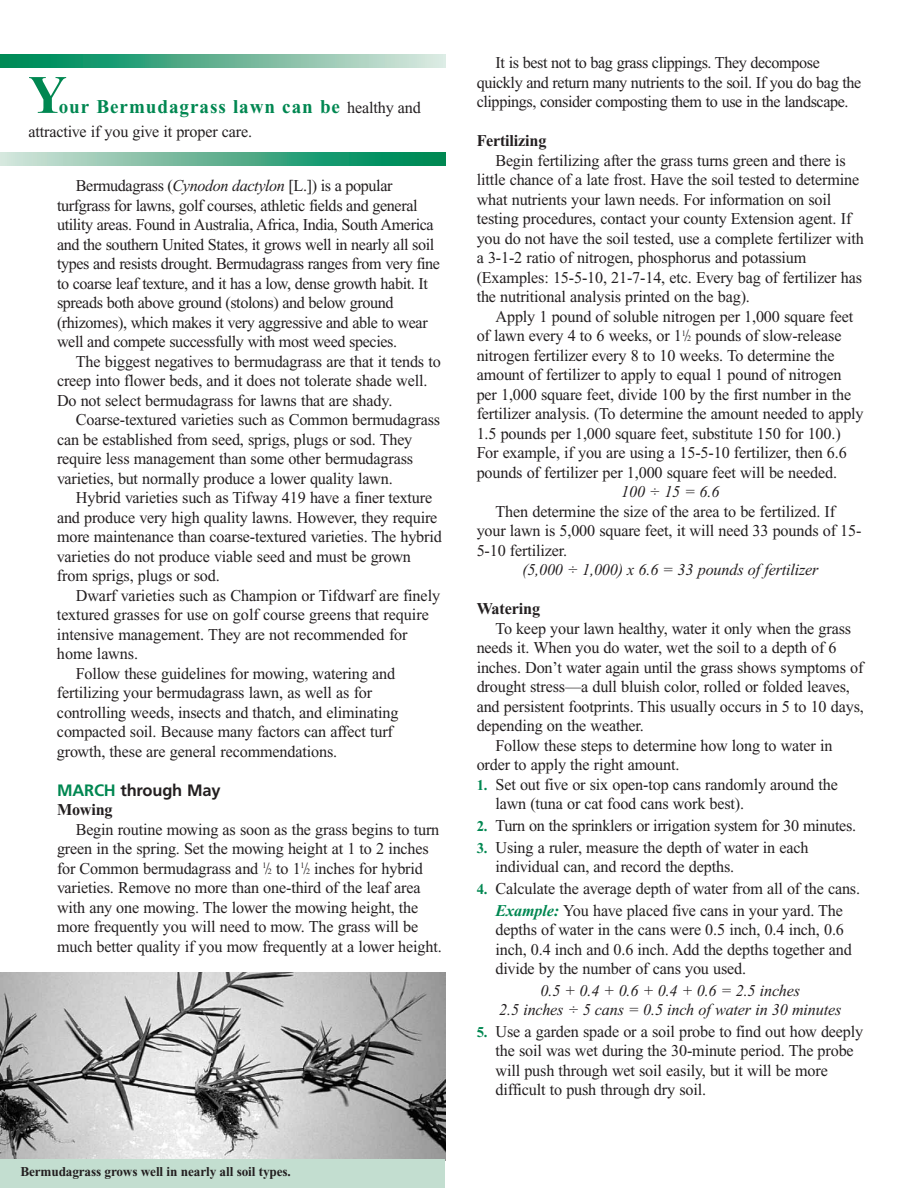
<style>
.page{position:relative;width:918px;height:1188px;background:#fff}
.page>*{position:absolute;margin:0;border:0;box-sizing:border-box;transform-origin:0 0}
.t1{font:700 54.15px "Times New Roman";color:#008751}
.t2{font:700 19.5px "Times New Roman";letter-spacing:.05em;color:#008751}
.t3{font:16.5px/19.5px "Times New Roman";letter-spacing:-.01em;color:#231f20}
.t4{font:italic 16.5px/19.5px "Times New Roman";letter-spacing:-.01em;color:#231f20;text-align:center}
.t5{font:700 16.5px "Times New Roman";letter-spacing:-.01em;color:#231f20}
.t6{font:700 16.5px "Frutiger";letter-spacing:-.01em;color:#231f20}
.t7{font:700 13.5px "Times New Roman";letter-spacing:-.01em;color:#231f20}
.s1{font-weight:400;font-size:16.5px;color:#231f20}
.s2{font-style:italic}
.s3{color:#008751}
.s4{font-size:8.25px}
.s5{font-weight:700;font-size:15px;color:#008751}
.s6{font-weight:700;font-style:italic;color:#008751}
</style>
<div class="page">
<svg style="left:0;top:54px;width:446px;height:14px;background:#63b496"></svg>
<svg style="left:0;top:152px;width:446px;height:14px;background:#5cb191"></svg>
<img style="left:0;top:972px;width:446px;height:188px">
<div style="left:0;top:1160px;width:446px;height:28px;background:#c3ded0"></div>
<h1 class="t1" style="left:28px;top:77px;width:40px">Y</h1>
<p class="t2" style="left:59px;top:100px;width:364px">our Bermudagrass lawn can be <span class="s1">healthy and</span></p>
<p class="t3" style="left:29px;top:123px;width:225px">attractive if you give it proper care.</p>
<p class="t3" style="left:57px;top:178px;width:385px;text-indent:19px">Bermudagrass (<span class="s2">Cynodon dactylon</span> [L.]) is a popular turfgrass for lawns, golf courses, athletic fields and general utility areas. Found in Australia, Africa, India, South America and the southern United States, it grows well in nearly all soil types and resists drought. Bermudagrass ranges from very fine to coarse leaf texture, and it has a low, dense growth habit. It spreads both above ground (stolons) and below ground (rhizomes), which makes it very aggressive and able to wear well and compete successfully with most weed species.</p>
<p class="t3" style="left:57px;top:353px;width:385px;text-indent:19px">The biggest negatives to bermudagrass are that it tends to creep into flower beds, and it does not tolerate shade well.<br>Do not select bermudagrass for lawns that are shady.</p>
<p class="t3" style="left:57px;top:412px;width:385px;text-indent:19px">Coarse-textured varieties such as Common bermudagrass can be established from seed, sprigs, plugs or sod. They require less management than some other bermudagrass varieties, but normally produce a lower quality lawn.</p>
<p class="t3" style="left:57px;top:490px;width:386px;text-indent:19px">Hybrid varieties such as Tifway 419 have a finer texture and produce very high quality lawns. However, they require more maintenance than coarse-textured varieties. The hybrid varieties do not produce viable seed and must be grown from sprigs, plugs or sod.</p>
<p class="t3" style="left:76px;top:587px;width:366px">Dwarf varieties such as Champion or Tifdwarf are finely</p>
<p class="t3" style="left:57px;top:607px;width:373px">textured grasses for use on golf course greens that require</p>
<p class="t3" style="left:57px;top:626px;width:352px">intensive management. They are not recommended for</p>
<p class="t3" style="left:57px;top:646px;width:83px">home lawns.</p>
<p class="t3" style="left:76px;top:665px;width:321px">Follow these guidelines for mowing, watering and</p>
<p class="t3" style="left:57px;top:685px;width:317px">fertilizing your bermudagrass lawn, as well as for</p>
<p class="t3" style="left:57px;top:704px;width:343px">controlling weeds, insects and thatch, and eliminating</p>
<p class="t3" style="left:57px;top:724px;width:337px">compacted soil. Because many factors can affect turf</p>
<p class="t3" style="left:57px;top:743px;width:282px">growth, these are general recommendations.</p>
<p class="t6" style="left:57px;top:784px;width:165px"><span class="s3">MARCH</span> through May</p>
<p class="t5" style="left:57px;top:805px;width:57px">Mowing</p>
<p class="t3" style="left:57px;top:821px;width:386px;text-indent:19px">Begin routine mowing as soon as the grass begins to turn green in the spring. Set the mowing height at 1 to 2 inches for Common bermudagrass and <sup>1</sup>/<span class="s4">2</span> to 1<sup>1</sup>/<span class="s4">2</span> inches for hybrid varieties. Remove no more than one-third of the leaf area with any one mowing. The lower the mowing height, the more frequently you will need to mow. The grass will be much better quality if you mow frequently at a lower height.</p>
<p class="t7" style="left:20px;top:1167px;width:272px">Bermudagrass grows well in nearly all soil types.</p>
<p class="t3" style="left:477px;top:55px;width:386px;text-indent:19px">It is best not to bag grass clippings. They decompose quickly and return many nutrients to the soil. If you do bag the clippings, consider composting them to use in the landscape.</p>
<p class="t5" style="left:477px;top:136px;width:71px">Fertilizing</p>
<p class="t3" style="left:477px;top:152px;width:389px;text-indent:19px">Begin fertilizing after the grass turns green and there is little chance of a late frost. Have the soil tested to determine what nutrients your lawn needs. For information on soil testing procedures, contact your county Extension agent. If you do not have the soil tested, use a complete fertilizer with a 3-1-2 ratio of nitrogen, phosphorus and potassium (Examples: 15-5-10, 21-7-14, etc. Every bag of fertilizer has the nutritional analysis printed on the bag).</p>
<p class="t3" style="left:477px;top:308px;width:388px;text-indent:19px">Apply 1 pound of soluble nitrogen per 1,000 square feet of lawn every 4 to 6 weeks, or 1<sup>1</sup>/<span class="s4">2</span> pounds of slow-release nitrogen fertilizer every 8 to 10 weeks. To determine the amount of fertilizer to apply to equal 1 pound of nitrogen per 1,000 square feet, divide 100 by the first number in the fertilizer analysis. (To determine the amount needed to apply 1.5 pounds per 1,000 square feet, substitute 150 for 100.)<br>For example, if you are using a 15-5-10 fertilizer, then 6.6 pounds of fertilizer per 1,000 square feet will be needed.</p>
<p class="t4" style="left:621px;top:484px;width:100px">100 ÷ 15 = 6.6</p>
<p class="t3" style="left:477px;top:503px;width:386px;text-indent:19px">Then determine the size of the area to be fertilized. If your lawn is 5,000 square feet, it will need 33 pounds of 15-<br>5-10 fertilizer.</p>
<p class="t4" style="left:522px;top:562px;width:298px">(5,000 ÷ 1,000) x 6.6 = 33 pounds of fertilizer</p>
<p class="t5" style="left:477px;top:604px;width:65px">Watering</p>
<p class="t3" style="left:496px;top:620px;width:357px">To keep your lawn healthy, water it only when the grass</p>
<p class="t3" style="left:477px;top:640px;width:362px">needs it. When you do water, wet the soil to a depth of 6</p>
<p class="t3" style="left:477px;top:659px;width:388px">inches. Don’t water again until the grass shows symptoms of</p>
<p class="t3" style="left:477px;top:679px;width:375px">drought stress—a dull bluish color, rolled or folded leaves,</p>
<p class="t3" style="left:477px;top:698px;width:389px">and persistent footprints. This usually occurs in 5 to 10 days,</p>
<p class="t3" style="left:477px;top:718px;width:169px">depending on the weather.</p>
<p class="t3" style="left:496px;top:737px;width:338px">Follow these steps to determine how long to water in</p>
<p class="t3" style="left:477px;top:757px;width:204px">order to apply the right amount.</p>
<p class="t3" style="left:496px;top:776px;width:344px;text-indent:-19px"><span class="s5">1.</span> Set out five or six open-top cans randomly around the lawn (tuna or cat food cans work best).</p>
<p class="t3" style="left:477px;top:817px;width:381px"><span class="s5">2.</span> Turn on the sprinklers or irrigation system for 30 minutes.</p>
<p class="t3" style="left:496px;top:839px;width:314px;text-indent:-19px"><span class="s5">3.</span> Using a ruler, measure the depth of water in each individual can, and record the depths.</p>
<p class="t3" style="left:477px;top:879px;width:385px;line-height:21.6px;text-align:center"><span class="s5">4.</span> Calculate the average depth of water from all of the cans.<br><span class="s6">Example:</span> You have placed five cans in your yard. The</p>
<p class="t3" style="left:496px;top:921px;width:358px">depths of water in the cans were 0.5 inch, 0.4 inch, 0.6 inch, 0.4 inch and 0.6 inch. Add the depths together and divide by the number of cans you used.</p>
<p class="t4" style="left:499px;top:982px;width:344px">0.5 + 0.4 + 0.6 + 0.4 + 0.6 = 2.5 inches<br>2.5 inches ÷ 5 cans = 0.5 inch of water in 30 minutes</p>
<p class="t3" style="left:496px;top:1023px;width:369px;text-indent:-19px"><span class="s5">5.</span> Use a garden spade or a soil probe to find out how deeply the soil was wet during the 30-minute period. The probe will push through wet soil easily, but it will be more difficult to push through dry soil.</p>
</div>
